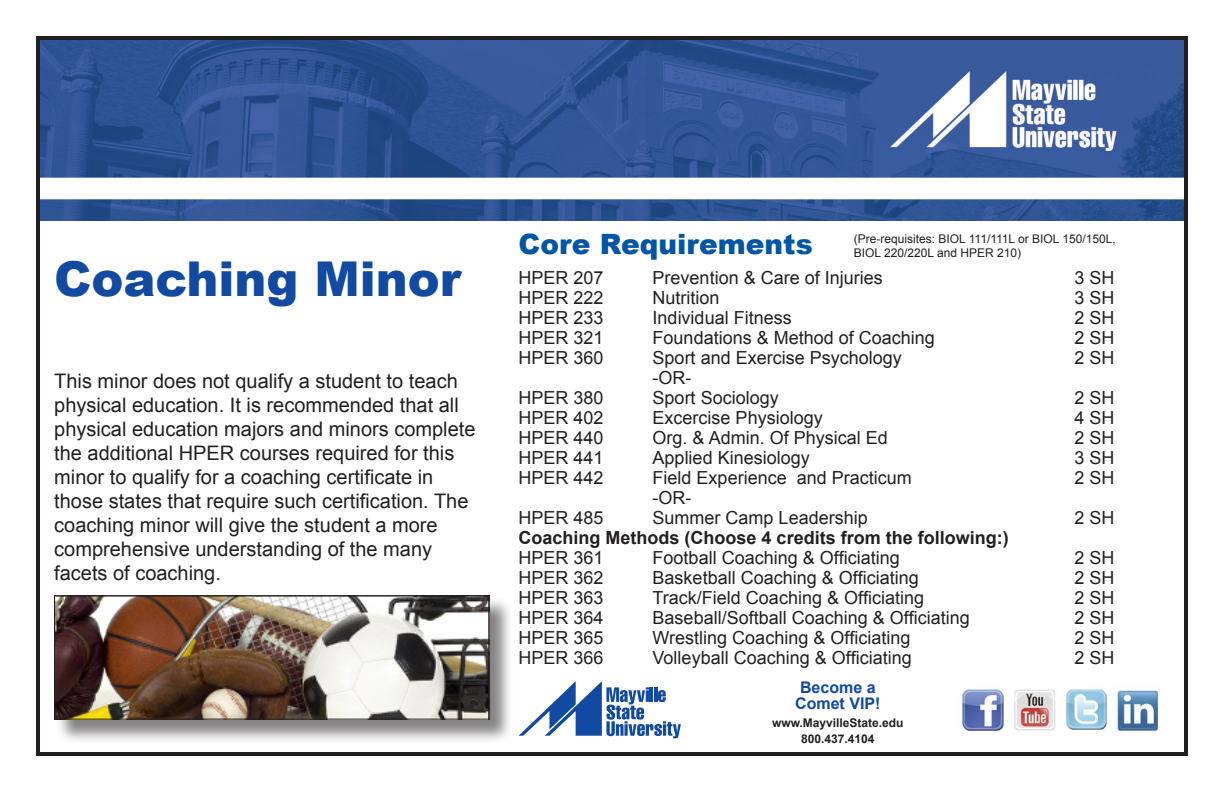
<style>
.page{position:relative;width:1224px;height:792px;background:#fff}
.page>*{position:absolute;margin:0;border:0;box-sizing:border-box;transform-origin:0 0}
.t1{font:900 48px "Arial";color:#114aa0}
.t2{font:900 28px "Arial";color:#0055a4}
.t3{font:20px/24px "Arial";color:#231f20}
.t4{font:18px "Arial";color:#231f20}
.t5{font:700 18px "Arial";color:#231f20}
.t6{font:700 16px/16px "Arial";color:#114aa0;text-align:center}
.t7{font:12px/14.4px "Arial";color:#231f20}
.t8{font:700 12px/16px "Arial";color:#231f20;text-align:center}
</style>
<div class="page">
<img style="left:41px;top:41px;width:1142px;height:180px">
<div style="left:36px;top:36px;width:1152px;height:720px;border:4px solid #231f20"></div>
<div style="left:55px;top:597px;width:458px;height:147px;background:#231f20;opacity:.56"></div>
<img style="left:56px;top:597px;width:432px;height:121px">
<div style="left:54px;top:595px;width:436px;height:125px;border:1px solid #231f20"></div>
<svg style="left:519px;top:681px;width:162px;height:57px"></svg>
<img style="left:962px;top:689px;width:197px;height:43px">
<h1 class="t1" style="left:54px;top:244px;width:409px">Coaching Minor</h1>
<p class="t3" style="left:54px;top:369px;width:423px">This minor does not qualify a student to teach physical education. It is recommended that all physical education majors and minors complete the additional HPER courses required for this minor to qualify for a coaching certificate in those states that require such certification. The coaching minor will give the student a more comprehensive understanding of the many facets of coaching.</p>
<h2 class="t2" style="left:519px;top:224px;width:296px">Core Requirements</h2>
<p class="t4" style="left:519px;top:265px;width:87px">HPER 207</p>
<p class="t4" style="left:653px;top:265px;width:232px">Prevention &amp; Care of Injuries</p>
<p class="t4" style="left:1075px;top:265px;width:42px">3 SH</p>
<p class="t4" style="left:519px;top:285px;width:87px">HPER 222</p>
<p class="t4" style="left:653px;top:285px;width:69px">Nutrition</p>
<p class="t4" style="left:1075px;top:285px;width:42px">3 SH</p>
<p class="t4" style="left:519px;top:305px;width:87px">HPER 233</p>
<p class="t4" style="left:653px;top:305px;width:141px">Individual Fitness</p>
<p class="t4" style="left:1075px;top:305px;width:42px">2 SH</p>
<p class="t4" style="left:519px;top:325px;width:87px">HPER 321</p>
<p class="t4" style="left:653px;top:325px;width:284px">Foundations &amp; Method of Coaching</p>
<p class="t4" style="left:1075px;top:325px;width:42px">2 SH</p>
<p class="t4" style="left:519px;top:345px;width:87px">HPER 360</p>
<p class="t4" style="left:653px;top:345px;width:251px">Sport and Exercise Psychology</p>
<p class="t4" style="left:1075px;top:345px;width:42px">2 SH</p>
<p class="t4" style="left:653px;top:365px;width:40px">-OR-</p>
<p class="t4" style="left:519px;top:385px;width:87px">HPER 380</p>
<p class="t4" style="left:653px;top:385px;width:128px">Sport Sociology</p>
<p class="t4" style="left:1075px;top:385px;width:42px">2 SH</p>
<p class="t4" style="left:519px;top:405px;width:87px">HPER 402</p>
<p class="t4" style="left:653px;top:405px;width:172px">Excercise Physiology</p>
<p class="t4" style="left:1075px;top:405px;width:42px">4 SH</p>
<p class="t4" style="left:519px;top:425px;width:87px">HPER 440</p>
<p class="t4" style="left:653px;top:425px;width:237px">Org. &amp; Admin. Of Physical Ed</p>
<p class="t4" style="left:1075px;top:425px;width:42px">2 SH</p>
<p class="t4" style="left:519px;top:445px;width:87px">HPER 441</p>
<p class="t4" style="left:653px;top:445px;width:159px">Applied Kinesiology</p>
<p class="t4" style="left:1075px;top:445px;width:42px">3 SH</p>
<p class="t4" style="left:519px;top:465px;width:87px">HPER 442</p>
<p class="t4" style="left:653px;top:465px;width:261px">Field Experience and Practicum</p>
<p class="t4" style="left:1075px;top:465px;width:42px">2 SH</p>
<p class="t4" style="left:653px;top:485px;width:40px">-OR-</p>
<p class="t4" style="left:519px;top:505px;width:87px">HPER 485</p>
<p class="t4" style="left:653px;top:505px;width:217px">Summer Camp Leadership</p>
<p class="t4" style="left:1075px;top:505px;width:42px">2 SH</p>
<p class="t5" style="left:519px;top:525px;width:492px">Coaching Methods (Choose 4 credits from the following:)</p>
<p class="t4" style="left:519px;top:545px;width:87px">HPER 361</p>
<p class="t4" style="left:653px;top:545px;width:249px">Football Coaching &amp; Officiating</p>
<p class="t4" style="left:1075px;top:545px;width:42px">2 SH</p>
<p class="t4" style="left:519px;top:565px;width:87px">HPER 362</p>
<p class="t4" style="left:653px;top:565px;width:268px">Basketball Coaching &amp; Officiating</p>
<p class="t4" style="left:1075px;top:565px;width:42px">2 SH</p>
<p class="t4" style="left:519px;top:585px;width:87px">HPER 363</p>
<p class="t4" style="left:653px;top:585px;width:273px">Track/Field Coaching &amp; Officiating</p>
<p class="t4" style="left:1075px;top:585px;width:42px">2 SH</p>
<p class="t4" style="left:519px;top:605px;width:87px">HPER 364</p>
<p class="t4" style="left:653px;top:605px;width:319px">Baseball/Softball Coaching &amp; Officiating</p>
<p class="t4" style="left:1075px;top:605px;width:42px">2 SH</p>
<p class="t4" style="left:519px;top:625px;width:87px">HPER 365</p>
<p class="t4" style="left:653px;top:625px;width:259px">Wrestling Coaching &amp; Officiating</p>
<p class="t4" style="left:1075px;top:625px;width:42px">2 SH</p>
<p class="t4" style="left:519px;top:645px;width:87px">HPER 366</p>
<p class="t4" style="left:653px;top:645px;width:261px">Volleyball Coaching &amp; Officiating</p>
<p class="t4" style="left:1075px;top:645px;width:42px">2 SH</p>
<p class="t7" style="left:854px;top:231px;width:263px">(Pre-requisites: BIOL 111/111L or BIOL 150/150L,<br>BIOL 220/220L and HPER 210)</p>
<p class="t6" style="left:795px;top:680px;width:87px">Become a<br>Comet VIP!</p>
<p class="t8" style="left:772px;top:715px;width:133px">www.MayvilleState.edu<br>800.437.4104</p>
</div>
